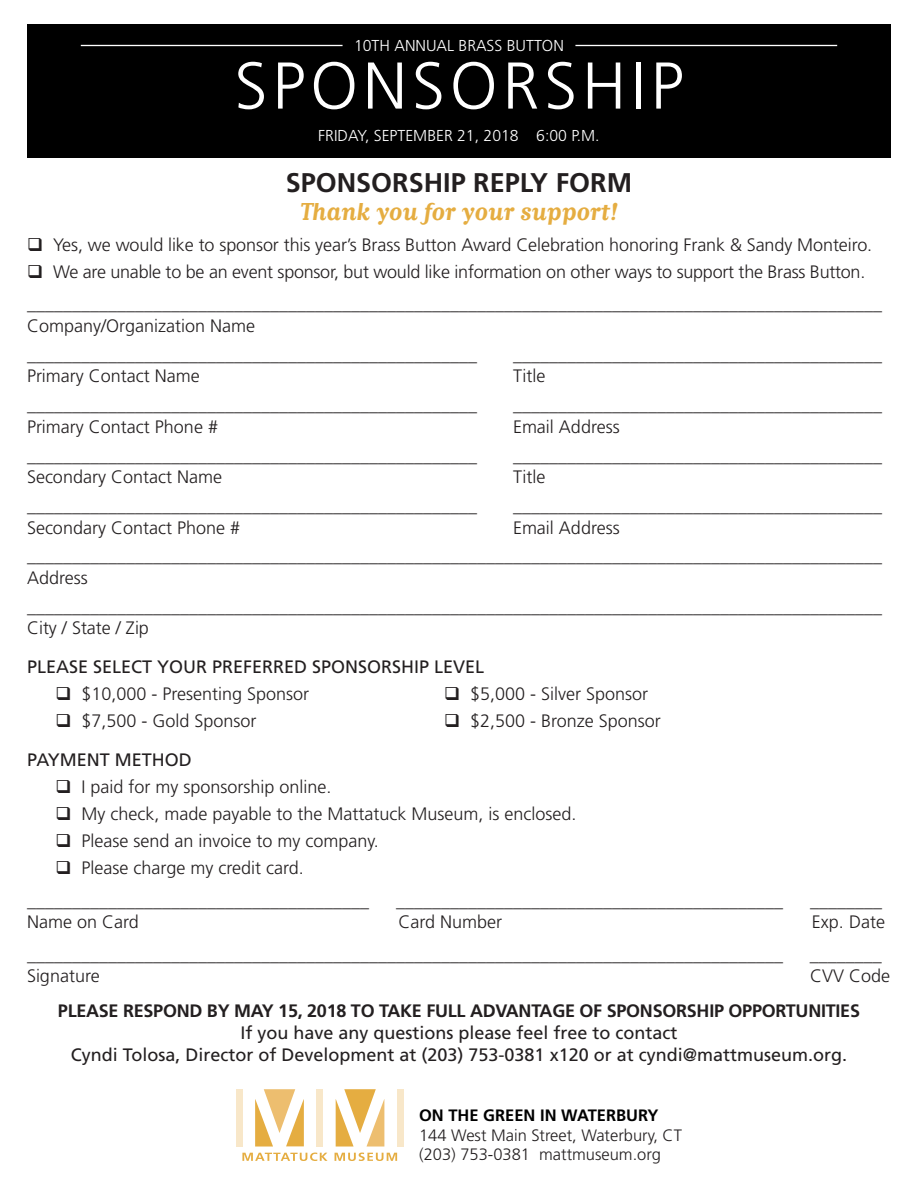
<style>
.page{position:relative;width:918px;height:1188px;background:#fff}
.page>*{position:absolute;margin:0;border:0;box-sizing:border-box;transform-origin:0 0}
.t1{font:300 66px "Frutiger LT Std";letter-spacing:.075em;color:#fff}
.t2{font:700 27px "Frutiger LT Std";color:#231f20}
.t3{font:italic 700 24px "Matrix IIOT";color:#e5ad41}
.t4{font:300 18px "Frutiger LT Std";color:#231f20}
.t5{font:18px "Frutiger LT Std";color:#231f20}
.t6{font:700 18px "Frutiger LT Std";letter-spacing:-.015em;color:#231f20}
.t7{font:300 16.5px "Frutiger LT Std";color:#231f20}
.t8{font:700 16.5px "Frutiger LT Std";color:#000}
.t9{font:300 15.75px "Frutiger LT Std";color:#fff}
</style>
<div class="page">
<svg style="left:255px;top:1089px;width:49px;height:58px"></svg>
<svg style="left:336px;top:1089px;width:48px;height:58px"></svg>
<div style="left:397px;top:1089px;width:6px;height:58px;background:#f8e7c9"></div>
<div style="left:317px;top:1089px;width:6px;height:58px;background:#f8e7c9"></div>
<div style="left:236px;top:1089px;width:6px;height:58px;background:#f8e7c9"></div>
<svg style="left:242px;top:1153px;width:86px;height:8px"></svg>
<svg style="left:335px;top:1153px;width:62px;height:8px"></svg>
<div style="left:27px;top:24px;width:864px;height:134px;background:#000"></div>
<hr style="left:81px;top:45px;width:262px;height:1px;background:#fff">
<hr style="left:575px;top:45px;width:262px;height:1px;background:#fff">
<p class="t9" style="left:354px;top:37px;width:211px">10TH ANNUAL BRASS BUTTON</p>
<p class="t1" style="left:234px;top:48px;width:451px">SPONSORSHIP</p>
<p class="t9" style="left:318px;top:127px;width:283px">FRIDAY, SEPTEMBER 21, 2018 6:00 P.M.</p>
<p class="t2" style="left:286px;top:166px;width:348px">SPONSORSHIP REPLY FORM</p>
<p class="t3" style="left:300px;top:197px;width:319px">Thank you for your support!</p>
<p class="t4" style="left:27px;top:235px;width:847px">❑ Yes, we would like to sponsor this year’s Brass Button Award Celebration honoring Frank &amp; Sandy Monteiro.</p>
<p class="t4" style="left:27px;top:262px;width:840px">❑ We are unable to be an event sponsor, but would like information on other ways to support the Brass Button.</p>
<p class="t4" style="left:27px;top:294px;width:856px">_______________________________________________________________________________________________</p>
<p class="t4" style="left:27px;top:316px;width:230px">Company/Organization Name</p>
<p class="t4" style="left:27px;top:344px;width:451px">__________________________________________________</p>
<p class="t4" style="left:513px;top:344px;width:370px">_________________________________________</p>
<p class="t4" style="left:27px;top:366px;width:174px">Primary Contact Name</p>
<p class="t4" style="left:513px;top:366px;width:34px">Title</p>
<p class="t4" style="left:27px;top:395px;width:451px">__________________________________________________</p>
<p class="t4" style="left:513px;top:395px;width:370px">_________________________________________</p>
<p class="t4" style="left:27px;top:416px;width:193px">Primary Contact Phone #</p>
<p class="t4" style="left:513px;top:416px;width:108px">Email Address</p>
<p class="t4" style="left:27px;top:445px;width:451px">__________________________________________________</p>
<p class="t4" style="left:513px;top:445px;width:370px">_________________________________________</p>
<p class="t4" style="left:27px;top:467px;width:197px">Secondary Contact Name</p>
<p class="t4" style="left:513px;top:467px;width:34px">Title</p>
<p class="t4" style="left:27px;top:496px;width:451px">__________________________________________________</p>
<p class="t4" style="left:513px;top:496px;width:370px">_________________________________________</p>
<p class="t4" style="left:27px;top:517px;width:215px">Secondary Contact Phone #</p>
<p class="t4" style="left:513px;top:517px;width:108px">Email Address</p>
<p class="t4" style="left:27px;top:546px;width:856px">_______________________________________________________________________________________________</p>
<p class="t4" style="left:27px;top:568px;width:62px">Address</p>
<p class="t4" style="left:27px;top:596px;width:856px">_______________________________________________________________________________________________</p>
<p class="t4" style="left:27px;top:618px;width:124px">City / State / Zip</p>
<p class="t5" style="left:27px;top:657px;width:459px">PLEASE SELECT YOUR PREFERRED SPONSORSHIP LEVEL</p>
<p class="t4" style="left:55px;top:684px;width:255px">❑ $10,000 - Presenting Sponsor</p>
<p class="t4" style="left:444px;top:684px;width:206px">❑ $5,000 - Silver Sponsor</p>
<p class="t4" style="left:55px;top:711px;width:203px">❑ $7,500 - Gold Sponsor</p>
<p class="t4" style="left:444px;top:711px;width:218px">❑ $2,500 - Bronze Sponsor</p>
<p class="t5" style="left:27px;top:750px;width:166px">PAYMENT METHOD</p>
<p class="t4" style="left:55px;top:777px;width:278px">❑ I paid for my sponsorship online.</p>
<p class="t4" style="left:55px;top:804px;width:523px">❑ My check, made payable to the Mattatuck Museum, is enclosed.</p>
<p class="t4" style="left:55px;top:831px;width:325px">❑ Please send an invoice to my company.</p>
<p class="t4" style="left:55px;top:858px;width:250px">❑ Please charge my credit card.</p>
<p class="t4" style="left:27px;top:890px;width:343px">______________________________________</p>
<p class="t4" style="left:396px;top:890px;width:389px">___________________________________________</p>
<p class="t4" style="left:810px;top:890px;width:73px">________</p>
<p class="t4" style="left:27px;top:912px;width:113px">Name on Card</p>
<p class="t4" style="left:399px;top:912px;width:105px">Card Number</p>
<p class="t4" style="left:812px;top:912px;width:75px">Exp. Date</p>
<p class="t4" style="left:27px;top:944px;width:757px">____________________________________________________________________________________</p>
<p class="t4" style="left:810px;top:944px;width:73px">________</p>
<p class="t4" style="left:27px;top:966px;width:74px">Signature</p>
<p class="t4" style="left:810px;top:966px;width:82px">CVV Code</p>
<p class="t6" style="left:58px;top:1001px;width:804px">PLEASE RESPOND BY MAY 15, 2018 TO TAKE FULL ADVANTAGE OF SPONSORSHIP OPPORTUNITIES</p>
<p class="t5" style="left:240px;top:1022px;width:439px">If you have any questions please feel free to contact</p>
<p class="t5" style="left:71px;top:1044px;width:778px">Cyndi Tolosa, Director of Development at (203) 753-0381 x120 or at cyndi@mattmuseum.org.</p>
<p class="t8" style="left:419px;top:1105px;width:241px">ON THE GREEN IN WATERBURY</p>
<p class="t7" style="left:419px;top:1126px;width:264px">144 West Main Street, Waterbury, CT</p>
<p class="t7" style="left:419px;top:1145px;width:244px">(203) 753-0381 mattmuseum.org</p>
</div>
